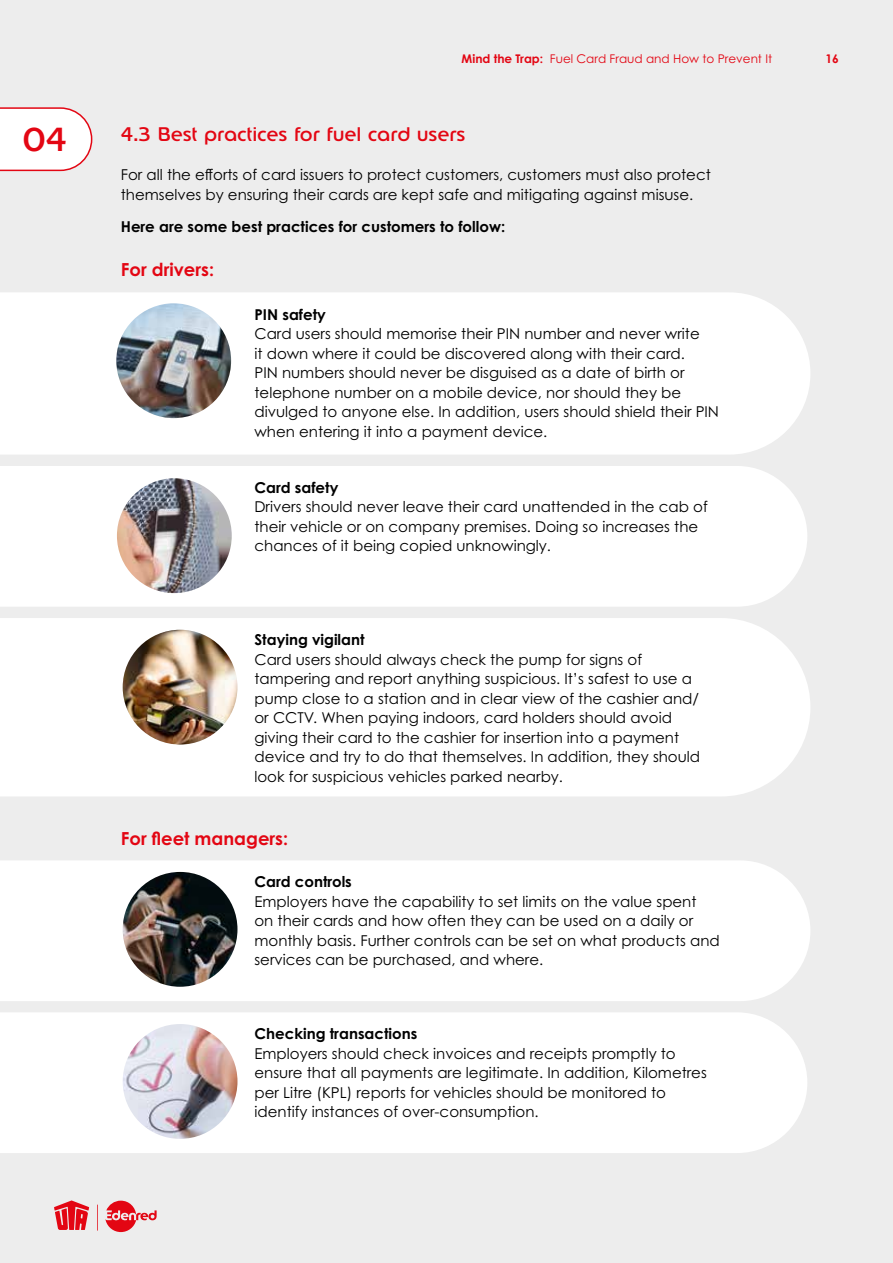
<style>
.page{position:relative;width:893px;height:1263px;background:#ededed}
.page>*{position:absolute;margin:0;border:0;box-sizing:border-box;transform-origin:0 0}
.t1{font:33px "Edenred";color:#e30613}
.t2{font:19.5px "Edenred";letter-spacing:.025em;color:#e30613}
.t3{font:700 18px "Century Gothic Pro";color:#e30613}
.t4{font:15px/19.5px "Century Gothic Pro";color:#000}
.t5{font:700 15px "Century Gothic Pro";color:#000}
.t6{font:12px "Century Gothic Pro";color:#e30613}
.t7{font:700 12px "Century Gothic Pro";color:#e30613}
.s1{font-weight:700}
</style>
<div class="page">
<svg style="left:54px;top:1200px;width:35px;height:30px"></svg>
<svg style="left:105px;top:1201px;width:52px;height:31px"></svg>
<svg style="left:97px;top:1204px;width:1px;height:27px"></svg>
<svg style="left:0;top:107px;width:92px;height:64px;background:#fcf0f0"></svg>
<div style="left:0;top:1012px;width:807px;height:141px;background:#fff"></div>
<div style="left:0;top:466px;width:807px;height:141px;background:#fff"></div>
<div style="left:0;top:292px;width:810px;height:162px;background:#fff"></div>
<div style="left:0;top:861px;width:810px;height:140px;background:#fff"></div>
<img style="left:123px;top:872px;width:114px;height:115px;border-radius:57px">
<img style="left:116px;top:303px;width:115px;height:115px;border-radius:57px">
<img style="left:117px;top:478px;width:115px;height:115px;border-radius:57px">
<img style="left:123px;top:1024px;width:114px;height:115px;border-radius:57px">
<div style="left:0;top:618px;width:810px;height:178px;background:#fff"></div>
<img style="left:123px;top:630px;width:114px;height:114px;border-radius:57px">
<p class="t6" style="left:462px;top:51px;width:312px"><span class="s1">Mind the Trap:</span> Fuel Card Fraud and How to Prevent It</p>
<p class="t7" style="left:825px;top:51px;width:15px">16</p>
<h1 class="t1" style="left:23px;top:117px;width:45px">04</h1>
<h2 class="t2" style="left:121px;top:121px;width:346px">4.3 Best practices for fuel card users</h2>
<p class="t4" style="left:121px;top:165px;width:591px">For all the efforts of card issuers to protect customers, customers must also protect themselves by ensuring their cards are kept safe and mitigating against misuse.</p>
<p class="t5" style="left:121px;top:217px;width:386px">Here are some best practices for customers to follow:</p>
<p class="t3" style="left:121px;top:259px;width:95px">For drivers:</p>
<p class="t5" style="left:254px;top:305px;width:73px">PIN safety</p>
<p class="t4" style="left:254px;top:324px;width:466px">Card users should memorise their PIN number and never write<br>it down where it could be discovered along with their card.<br>PIN numbers should never be disguised as a date of birth or telephone number on a mobile device, nor should they be divulged to anyone else. In addition, users should shield their PIN when entering it into a payment device.</p>
<p class="t5" style="left:254px;top:478px;width:85px">Card safety</p>
<p class="t4" style="left:254px;top:497px;width:455px">Drivers should never leave their card unattended in the cab of their vehicle or on company premises. Doing so increases the chances of it being copied unknowingly.</p>
<p class="t5" style="left:254px;top:630px;width:112px">Staying vigilant</p>
<p class="t4" style="left:254px;top:649px;width:447px">Card users should always check the pump for signs of tampering and report anything suspicious. It’s safest to use a pump close to a station and in clear view of the cashier and/ or CCTV. When paying indoors, card holders should avoid giving their card to the cashier for insertion into a payment device and try to do that themselves. In addition, they should look for suspicious vehicles parked nearby.</p>
<p class="t3" style="left:121px;top:827px;width:169px">For fleet managers:</p>
<p class="t5" style="left:254px;top:872px;width:99px">Card controls</p>
<p class="t4" style="left:254px;top:891px;width:467px">Employers have the capability to set limits on the value spent<br>on their cards and how often they can be used on a daily or monthly basis. Further controls can be set on what products and services can be purchased, and where.</p>
<p class="t5" style="left:254px;top:1024px;width:164px">Checking transactions</p>
<p class="t4" style="left:254px;top:1043px;width:454px">Employers should check invoices and receipts promptly to ensure that all payments are legitimate. In addition, Kilometres per Litre (KPL) reports for vehicles should be monitored to identify instances of over-consumption.</p>
</div>
